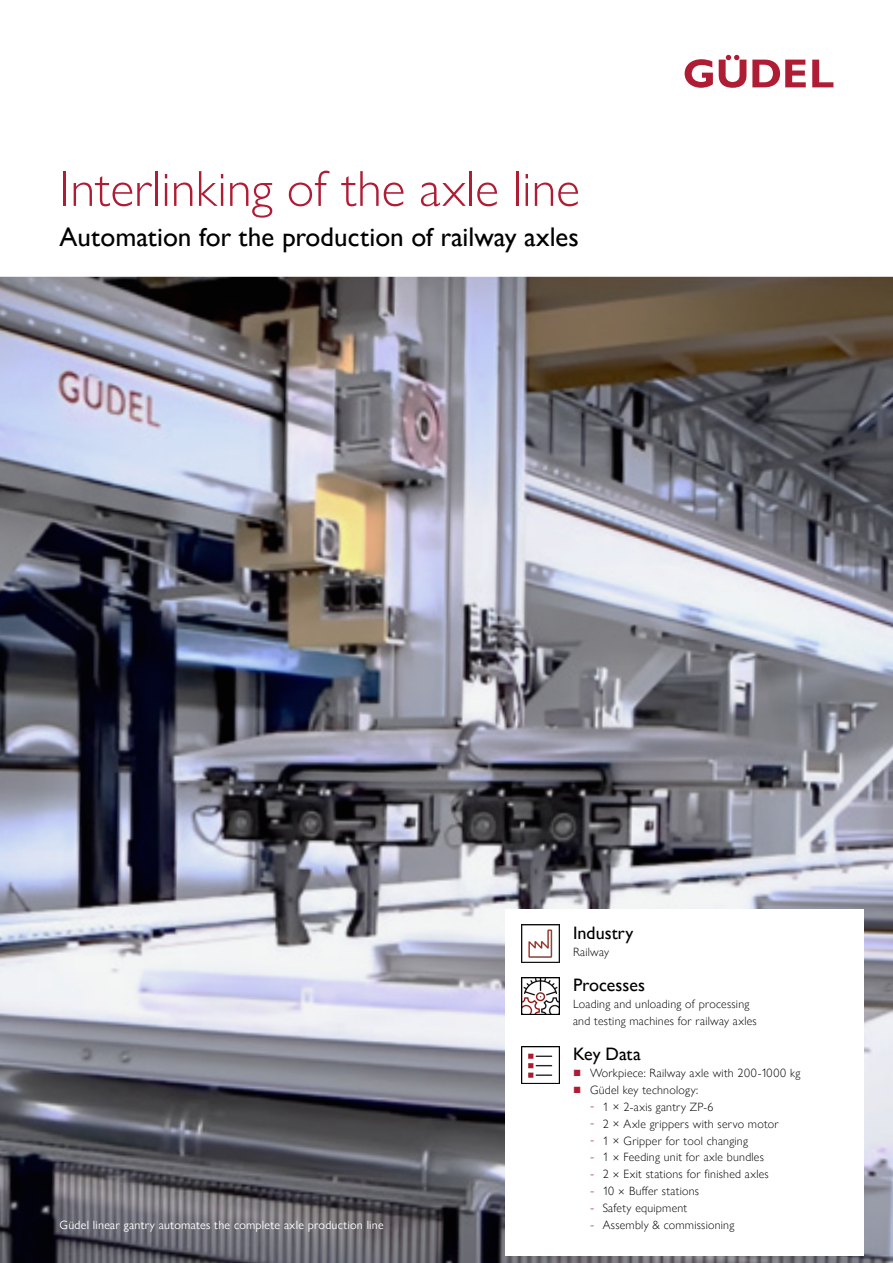
<style>
.page{position:relative;width:893px;height:1263px;background:#fff}
.page>*{position:absolute;margin:0;border:0;box-sizing:border-box;transform-origin:0 0}
.t1{font:300 51px "Gill Sans Nova";color:#af1d35}
.t2{font:500 27px "Gill Sans Nova";color:#000}
.t3{font:500 18px "Gill Sans Nova";color:#000}
.t4{font:300 12px/17px "Gill Sans Nova";letter-spacing:.02em;color:#000}
.t5{font:12px "Gill Sans Nova";letter-spacing:.02em;color:#fff}
.s1{font-family:"Arial";font-weight:400;font-size:13.5px;color:#af1d35}
.s2{font-size:13.5px;color:#af1d35}
</style>
<div class="page">
<img style="left:0;top:277px;width:893px;height:986px">
<svg style="left:685px;top:59px;width:28px;height:29px"></svg>
<svg style="left:752px;top:60px;width:54px;height:27px"></svg>
<svg style="left:812px;top:60px;width:21px;height:27px"></svg>
<svg style="left:719px;top:55px;width:27px;height:33px"></svg>
<div style="left:505px;top:909px;width:358px;height:347px;background:#fff"></div>
<img style="left:522px;top:925px;width:37px;height:37px">
<img style="left:522px;top:977px;width:37px;height:37px">
<img style="left:522px;top:1046px;width:37px;height:37px">
<h1 class="t1" style="left:60px;top:157px;width:522px">Interlinking of the axle line</h1>
<h2 class="t2" style="left:60px;top:221px;width:521px">Automation for the production of railway axles</h2>
<p class="t5" style="left:60px;top:1217px;width:326px">Güdel linear gantry automates the complete axle production line</p>
<h3 class="t3" style="left:573px;top:922px;width:62px">Industry</h3>
<p class="t4" style="left:573px;top:943px;width:38px">Railway</p>
<h3 class="t3" style="left:573px;top:974px;width:73px">Processes</h3>
<p class="t4" style="left:573px;top:995px;width:185px">Loading and unloading of processing and testing machines for railway axles</p>
<h3 class="t3" style="left:573px;top:1043px;width:69px">Key Data</h3>
<p class="t4" style="left:573px;top:1064px;width:229px"><span class="s1">■</span> Workpiece: Railway axle with 200-1000 kg</p>
<p class="t4" style="left:573px;top:1081px;width:127px"><span class="s1">■</span> Güdel key technology:</p>
<p class="t4" style="left:590px;top:1098px;width:125px"><span class="s2">-</span> 1 × 2-axis gantry ZP-6</p>
<p class="t4" style="left:590px;top:1115px;width:190px"><span class="s2">-</span> 2 × Axle grippers with servo motor</p>
<p class="t4" style="left:590px;top:1132px;width:160px"><span class="s2">-</span> 1 × Gripper for tool changing</p>
<p class="t4" style="left:590px;top:1149px;width:175px"><span class="s2">-</span> 1 × Feeding unit for axle bundles</p>
<p class="t4" style="left:590px;top:1166px;width:180px"><span class="s2">-</span> 2 × Exit stations for finished axles</p>
<p class="t4" style="left:590px;top:1183px;width:111px"><span class="s2">-</span> 10 × Buffer stations</p>
<p class="t4" style="left:590px;top:1200px;width:99px"><span class="s2">-</span> Safety equipment</p>
<p class="t4" style="left:590px;top:1216px;width:146px"><span class="s2">-</span> Assembly &amp; commissioning</p>
</div>
